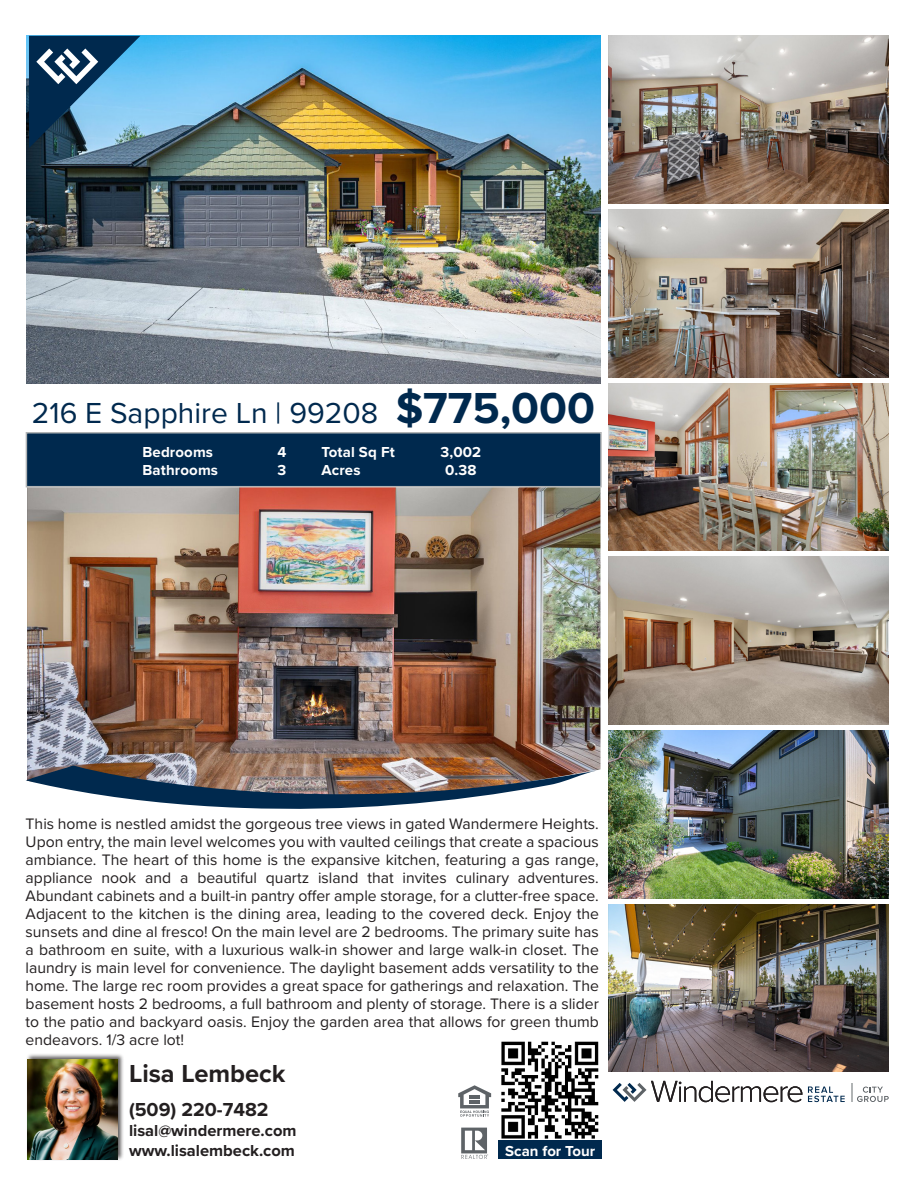
<style>
.page{position:relative;width:918px;height:1188px;background:#fff}
.page>*{position:absolute;margin:0;border:0;box-sizing:border-box;transform-origin:0 0}
.t1{font:30px "Proxima Nova";color:#00294e}
.t2{font:700 25.5px "Proxima Nova";color:#231f20}
.t3{font:700 19.5px "Proxima Nova";color:#231f20}
.t4{font:700 16.5px "Proxima Nova";color:#231f20}
.t5{font:15.75px/18px "Proxima Nova";color:#231f20;text-align:justify}
.t6{font:700 15px "Proxima Nova";letter-spacing:.01em;color:#fff}
.s1{font-weight:700;font-size:45px}
</style>
<div class="page">
<div style="left:26px;top:432px;width:576px;height:55px;background:#00294e;border:2px solid #b1b4b5"></div>
<img style="left:27px;top:36px;width:573px;height:347px">
<img style="left:27px;top:487px;width:573px;height:283px">
<img style="left:608px;top:557px;width:281px;height:168px">
<img style="left:608px;top:36px;width:281px;height:168px">
<img style="left:608px;top:730px;width:281px;height:168px">
<img style="left:608px;top:209px;width:281px;height:168px">
<img style="left:608px;top:904px;width:281px;height:168px">
<img style="left:608px;top:383px;width:281px;height:168px">
<div style="left:26px;top:1054px;width:98px;height:107px;background:#231f20;opacity:.75"></div>
<img style="left:27px;top:1060px;width:90px;height:99px">
<svg style="left:613px;top:1081px;width:232px;height:21px"></svg>
<svg style="left:851px;top:1083px;width:38px;height:19px"></svg>
<img style="left:26px;top:765px;width:573px;height:44px">
<img style="left:501px;top:1041px;width:98px;height:98px">
<div style="left:499px;top:1140px;width:103px;height:19px;background:#00294e"></div>
<svg style="left:29px;top:36px;width:111px;height:112px"></svg>
<svg style="left:458px;top:1085px;width:33px;height:32px"></svg>
<hr style="left:469px;top:1100px;width:11px;height:4px;background:#5e6367">
<svg style="left:461px;top:1128px;width:27px;height:31px"></svg>
<p class="t1" style="left:32px;top:391px;width:564px">216 E Sapphire Ln | 99208 <span class="s1">$775,000</span></p>
<p class="t6" style="left:142px;top:441px;width:72px">Bedrooms</p>
<p class="t6" style="left:278px;top:441px;width:10px">4</p>
<p class="t6" style="left:142px;top:459px;width:77px">Bathrooms</p>
<p class="t6" style="left:278px;top:459px;width:10px">3</p>
<p class="t6" style="left:321px;top:441px;width:75px">Total Sq Ft</p>
<p class="t6" style="left:440px;top:441px;width:42px">3,002</p>
<p class="t6" style="left:321px;top:459px;width:41px">Acres</p>
<p class="t6" style="left:445px;top:459px;width:33px">0.38</p>
<p class="t5" style="left:26px;top:814px;width:575px">This home is nestled amidst the gorgeous tree views in gated Wandermere Heights.<br>Upon entry, the main level welcomes you with vaulted ceilings that create a spacious ambiance. The heart of this home is the expansive kitchen, featuring a gas range, appliance nook and a beautiful quartz island that invites culinary adventures.<br>Abundant cabinets and a built-in pantry offer ample storage, for a clutter-free space.<br>Adjacent to the kitchen is the dining area, leading to the covered deck. Enjoy the sunsets and dine al fresco! On the main level are 2 bedrooms. The primary suite has a bathroom en suite, with a luxurious walk-in shower and large walk-in closet. The laundry is main level for convenience. The daylight basement adds versatility to the home. The large rec room provides a great space for gatherings and relaxation. The basement hosts 2 bedrooms, a full bathroom and plenty of storage. There is a slider to the patio and backyard oasis. Enjoy the garden area that allows for green thumb endeavors. 1/3 acre lot!</p>
<p class="t2" style="left:129px;top:1054px;width:158px">Lisa Lembeck</p>
<p class="t3" style="left:129px;top:1095px;width:141px">(509) 220-7482</p>
<p class="t4" style="left:129px;top:1118px;width:169px">lisal@windermere.com</p>
<p class="t4" style="left:129px;top:1138px;width:167px">www.lisalembeck.com</p>
<p class="t6" style="left:505px;top:1139px;width:91px">Scan for Tour</p>
</div>
